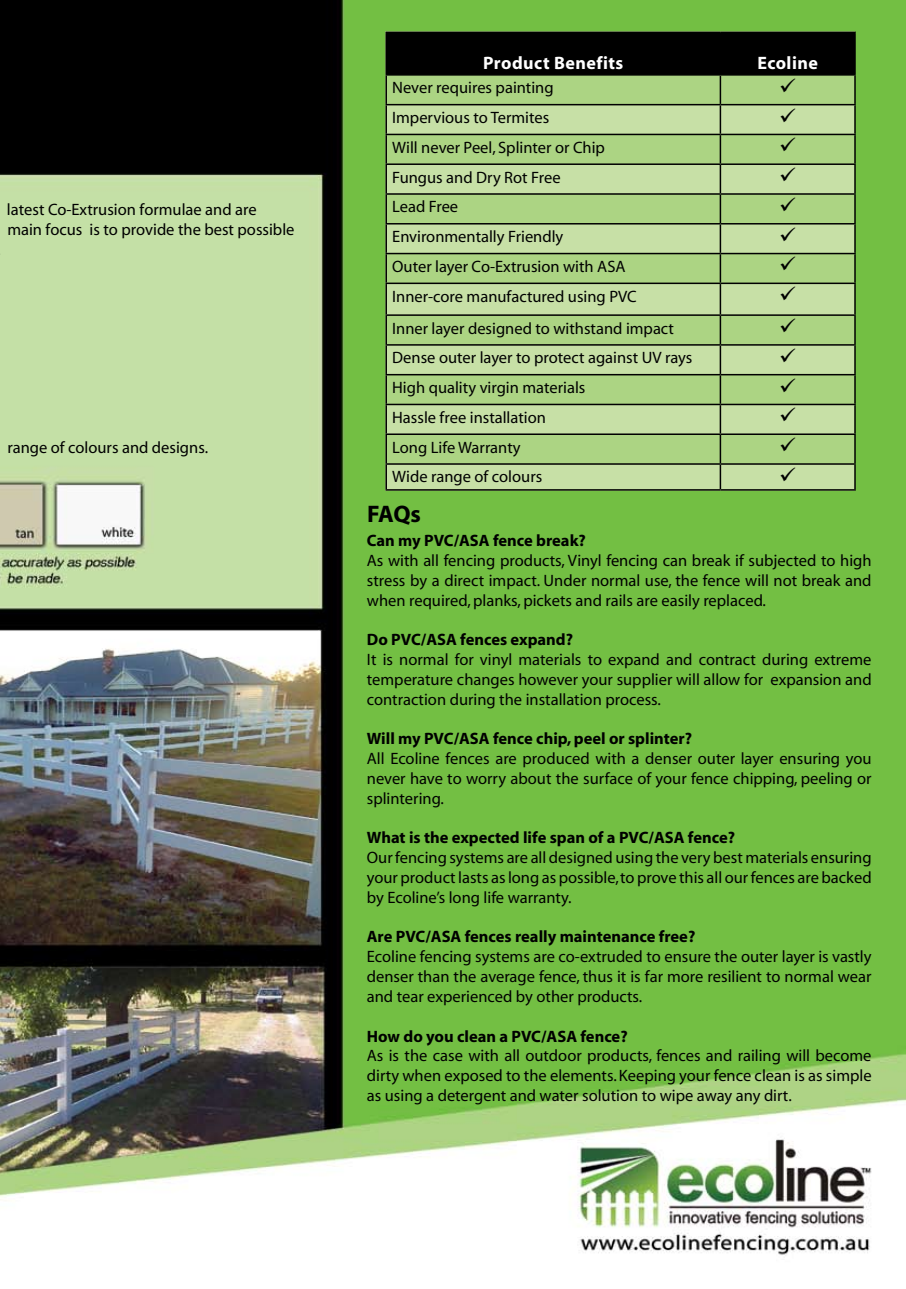
<style>
.page{position:relative;width:906px;height:1289px;background:#fff}
.page>*{position:absolute;margin:0;border:0;box-sizing:border-box;transform-origin:0 0}
.t1{font:700 24px "Myriad";color:#000}
.t2{font:700 18px "Myriad";letter-spacing:.025em;color:#fff}
.t3{font:16.5px/19.8px "Myriad";color:#000;text-align:justify}
.t4{font:700 16.5px "Myriad";color:#000}
</style>
<div class="page">
<img style="left:0;top:0;width:906px;height:1255px">
<svg style="left:387px;top:300px;width:467px;height:189px;background:#b8d894"></svg>
<hr style="left:385px;top:32px;width:335px;height:1px;background:#000">
<hr style="left:385px;top:33px;width:2px;height:41px;background:#000">
<hr style="left:385px;top:74px;width:335px;height:2px;background:#000">
<hr style="left:385px;top:76px;width:2px;height:28px;background:#000">
<hr style="left:385px;top:135px;width:2px;height:28px;background:#000">
<hr style="left:385px;top:195px;width:2px;height:28px;background:#000">
<hr style="left:385px;top:254px;width:2px;height:28px;background:#000">
<hr style="left:385px;top:316px;width:2px;height:28px;background:#000">
<hr style="left:719px;top:316px;width:2px;height:28px;background:#000">
<hr style="left:385px;top:375px;width:2px;height:29px;background:#000">
<hr style="left:719px;top:375px;width:2px;height:29px;background:#000">
<hr style="left:385px;top:435px;width:2px;height:28px;background:#000">
<hr style="left:719px;top:435px;width:2px;height:28px;background:#000">
<hr style="left:385px;top:104px;width:335px;height:1px;background:#000">
<hr style="left:385px;top:105px;width:2px;height:29px;background:#000">
<hr style="left:385px;top:134px;width:335px;height:1px;background:#000">
<hr style="left:385px;top:163px;width:335px;height:2px;background:#000">
<hr style="left:385px;top:165px;width:2px;height:28px;background:#000">
<hr style="left:385px;top:193px;width:335px;height:2px;background:#000">
<hr style="left:385px;top:223px;width:335px;height:1px;background:#000">
<hr style="left:385px;top:224px;width:2px;height:29px;background:#000">
<hr style="left:385px;top:253px;width:335px;height:1px;background:#000">
<hr style="left:385px;top:282px;width:335px;height:2px;background:#000">
<hr style="left:385px;top:284px;width:2px;height:30px;background:#000">
<hr style="left:719px;top:284px;width:2px;height:30px;background:#000">
<hr style="left:854px;top:284px;width:1px;height:30px;background:#000">
<hr style="left:385px;top:314px;width:335px;height:2px;background:#000">
<hr style="left:720px;top:314px;width:135px;height:2px;background:#000">
<hr style="left:385px;top:344px;width:335px;height:1px;background:#000">
<hr style="left:385px;top:345px;width:2px;height:29px;background:#000">
<hr style="left:720px;top:344px;width:135px;height:1px;background:#000">
<hr style="left:719px;top:345px;width:2px;height:29px;background:#000">
<hr style="left:385px;top:374px;width:335px;height:1px;background:#000">
<hr style="left:720px;top:374px;width:135px;height:1px;background:#000">
<hr style="left:385px;top:404px;width:335px;height:1px;background:#000">
<hr style="left:385px;top:405px;width:2px;height:28px;background:#000">
<hr style="left:720px;top:404px;width:135px;height:1px;background:#000">
<hr style="left:719px;top:405px;width:2px;height:28px;background:#000">
<hr style="left:385px;top:433px;width:335px;height:2px;background:#000">
<hr style="left:720px;top:433px;width:135px;height:2px;background:#000">
<hr style="left:385px;top:463px;width:335px;height:2px;background:#000">
<hr style="left:385px;top:465px;width:2px;height:24px;background:#000">
<hr style="left:720px;top:463px;width:135px;height:2px;background:#000">
<hr style="left:719px;top:465px;width:2px;height:24px;background:#000">
<svg style="left:854px;top:316px;width:1px;height:173px"></svg>
<hr style="left:385px;top:489px;width:335px;height:1px;background:#000">
<hr style="left:720px;top:489px;width:135px;height:1px;background:#000">
<svg style="left:386px;top:32px;width:469px;height:268px;background:#92ac74"></svg>
<svg style="left:780px;top:318px;width:15px;height:14px"></svg>
<svg style="left:780px;top:348px;width:15px;height:14px"></svg>
<svg style="left:780px;top:378px;width:15px;height:14px"></svg>
<svg style="left:780px;top:407px;width:15px;height:14px"></svg>
<svg style="left:780px;top:437px;width:15px;height:14px"></svg>
<svg style="left:780px;top:467px;width:15px;height:14px"></svg>
<p class="t3" style="left:7px;top:200px;width:289px">latest Co-Extrusion formulae and are main focus is to provide the best possible</p>
<p class="t3" style="left:7px;top:438px;width:202px">range of colours and designs.</p>
<p class="t2" style="left:483px;top:54px;width:142px">Product Benefits</p>
<p class="t2" style="left:757px;top:54px;width:62px">Ecoline</p>
<p class="t3" style="left:392px;top:79px;width:163px">Never requires painting</p>
<p class="t3" style="left:392px;top:108px;width:159px">Impervious to Termites</p>
<p class="t3" style="left:392px;top:138px;width:214px">Will never Peel, Splinter or Chip</p>
<p class="t3" style="left:392px;top:168px;width:170px">Fungus and Dry Rot Free</p>
<p class="t3" style="left:392px;top:198px;width:68px">Lead Free</p>
<p class="t3" style="left:392px;top:227px;width:173px">Environmentally Friendly</p>
<p class="t3" style="left:392px;top:257px;width:235px">Outer layer Co-Extrusion with ASA</p>
<p class="t3" style="left:392px;top:287px;width:246px">Inner-core manufactured using PVC</p>
<p class="t3" style="left:392px;top:319px;width:283px">Inner layer designed to withstand impact</p>
<p class="t3" style="left:392px;top:348px;width:302px">Dense outer layer to protect against UV rays</p>
<p class="t3" style="left:392px;top:378px;width:195px">High quality virgin materials</p>
<p class="t3" style="left:392px;top:408px;width:155px">Hassle free installation</p>
<p class="t3" style="left:392px;top:438px;width:130px">Long Life Warranty</p>
<p class="t3" style="left:392px;top:467px;width:151px">Wide range of colours</p>
<h1 class="t1" style="left:367px;top:501px;width:55px">FAQs</h1>
<p class="t4" style="left:367px;top:532px;width:221px">Can my PVC/ASA fence break?</p>
<p class="t3" style="left:367px;top:551px;width:506px">As with all fencing products, Vinyl fencing can break if subjected to high stress by a direct impact. Under normal use, the fence will not break and when required, planks, pickets and rails are easily replaced.</p>
<p class="t4" style="left:367px;top:631px;width:208px">Do PVC/ASA fences expand?</p>
<p class="t3" style="left:367px;top:650px;width:506px">It is normal for vinyl materials to expand and contract during extreme temperature changes however your supplier will allow for expansion and contraction during the installation process.</p>
<p class="t4" style="left:367px;top:730px;width:327px">Will my PVC/ASA fence chip, peel or splinter?</p>
<p class="t3" style="left:367px;top:749px;width:506px">All Ecoline fences are produced with a denser outer layer ensuring you never have to worry about the surface of your fence chipping, peeling or splintering.</p>
<p class="t4" style="left:367px;top:829px;width:370px">What is the expected life span of a PVC/ASA fence?</p>
<p class="t3" style="left:367px;top:848px;width:506px">Our fencing systems are all designed using the very best materials ensuring your product lasts as long as possible, to prove this all our fences are backed by Ecoline’s long life warranty.</p>
<p class="t4" style="left:367px;top:928px;width:330px">Are PVC/ASA fences really maintenance free?</p>
<p class="t3" style="left:367px;top:947px;width:506px">Ecoline fencing systems are co-extruded to ensure the outer layer is vastly denser than the average fence, thus it is far more resilient to normal wear and tear experienced by other products.</p>
<p class="t4" style="left:367px;top:1027px;width:262px">How do you clean a PVC/ASA fence?</p>
<p class="t3" style="left:367px;top:1046px;width:506px">As is the case with all outdoor products, fences and railing will become dirty when exposed to the elements. Keeping your fence clean is as simple as using a detergent and water solution to wipe away any dirt.</p>
</div>
